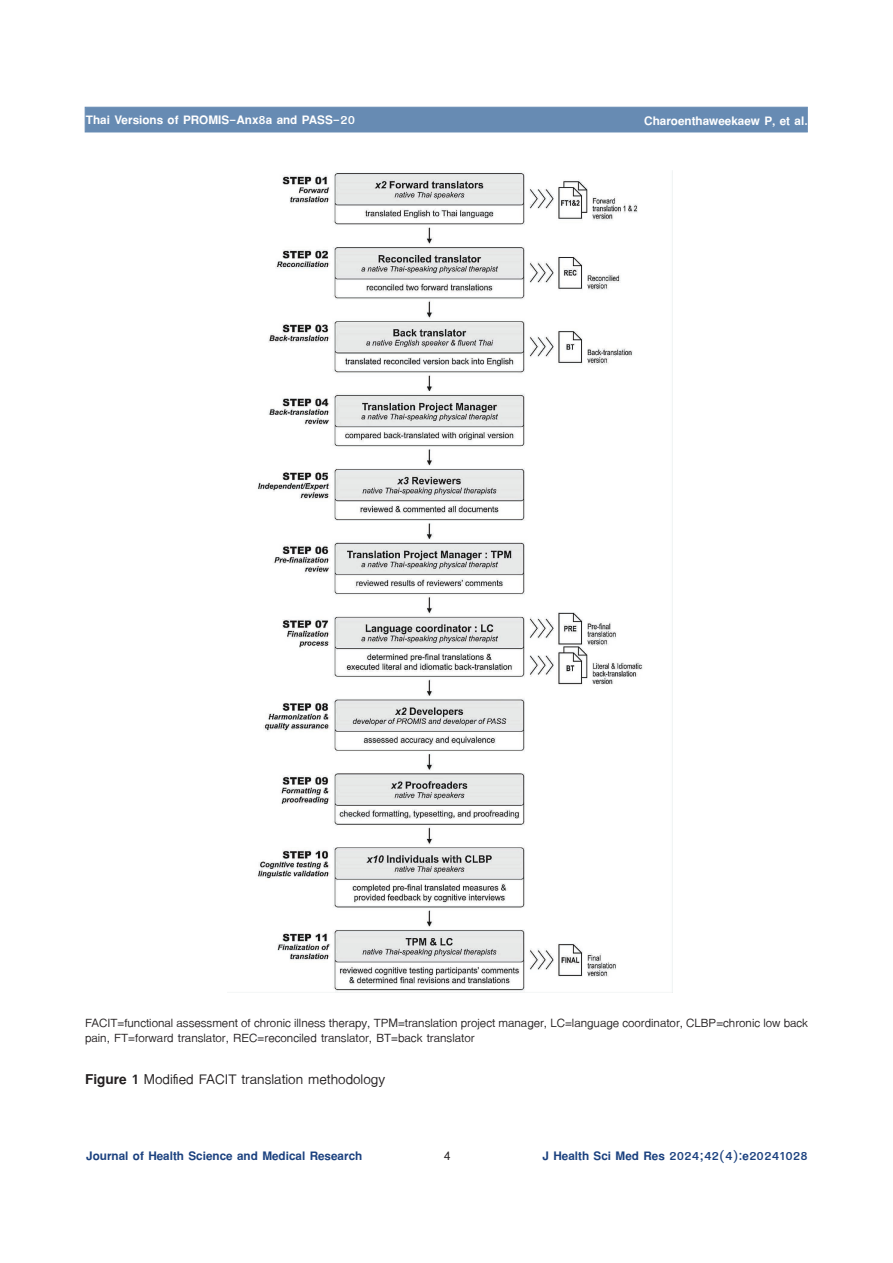
<style>
.page{position:relative;width:893px;height:1263px;background:#fff}
.page>*{position:absolute;margin:0;border:0;box-sizing:border-box;transform-origin:0 0}
.t1{font:21px "TF Lanna";color:#231f20}
.t2{font:18px/15px "TF Lanna";color:#231f20}
.t3{font:700 18px "TF Lanna";color:#1b417f}
.t4{font:700 18px "TF Lanna";color:#fff}
.t5{font:700 18px "Cordia UPC";color:#231f20}
.s1{font-weight:700}
</style>
<div class="page">
<div style="left:85px;top:107px;width:723px;height:25px;background:#678bb3"></div>
<img style="left:257px;top:170px;width:416px;height:822px">
<p class="t4" style="left:86px;top:109px;width:271px">Thai Versions of PROMIS-Anx8a and PASS-20</p>
<p class="t4" style="left:644px;top:109px;width:165px">Charoenthaweekaew P, et al.</p>
<p class="t2" style="left:85px;top:1015px;width:724px">FACIT=functional assessment of chronic illness therapy, TPM=translation project manager, LC=language coordinator, CLBP=chronic low back pain, FT=forward translator, REC=reconciled translator, BT=back translator</p>
<p class="t1" style="left:85px;top:1066px;width:302px"><span class="s1">Figure 1</span> Modified FACIT translation methodology</p>
<p class="t3" style="left:86px;top:1145px;width:277px">Journal of Health Science and Medical Research</p>
<p class="t5" style="left:444px;top:1145px;width:8px">4</p>
<p class="t3" style="left:543px;top:1145px;width:267px">J Health Sci Med Res 2024;42(4):e20241028</p>
</div>
